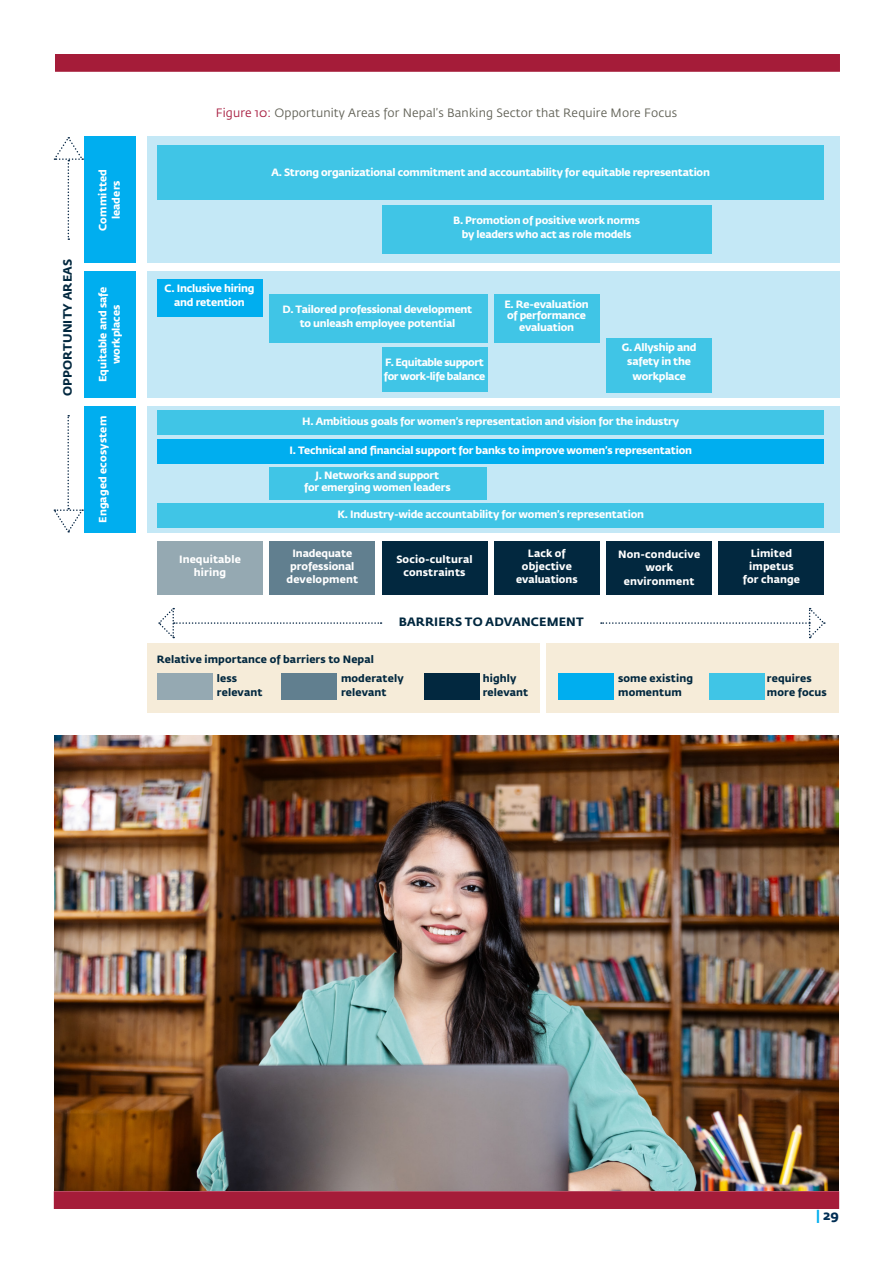
<style>
.page{position:relative;width:893px;height:1263px;background:#fff}
.page>*{position:absolute;margin:0;border:0;box-sizing:border-box;transform-origin:0 0}
.t1{font:700 13.5px "Fedra Sans Std";color:#002e54}
.Body{font:12px "Fedra Sans Std";letter-spacing:.015em;color:#626257}
.Body-2{font:700 12px "Fedra Sans Std";letter-spacing:.01em;color:#02283f}
.Body-3{font:700 10.5px/14.4px "Fedra Sans Std";letter-spacing:-.02em;color:#fff;text-align:center}
.Body-4{font:700 10.5px/13.2px "Fedra Sans Std";letter-spacing:.01em;color:#fff;text-align:center}
.Body-5{font:700 10.5px/13.2px "Fedra Sans Std";letter-spacing:.01em;color:#02283f}
.Body-6{font:700 10.5px/14.4px "Fedra Sans Std";letter-spacing:-.04em;color:#fff}
.s1{color:#a92042}
.s2{color:#00aeef}
</style>
<div class="page">
<div style="left:147px;top:643px;width:393px;height:69px;background:#f6ecd9"></div>
<div style="left:547px;top:643px;width:292px;height:69px;background:#f6ecd9"></div>
<div style="left:55px;top:54px;width:785px;height:18px;background:#a51c39"></div>
<svg style="left:158px;top:608px;width:224px;height:30px"></svg>
<svg style="left:601px;top:608px;width:224px;height:31px"></svg>
<svg style="left:54px;top:137px;width:29px;height:103px"></svg>
<svg style="left:53px;top:415px;width:30px;height:118px"></svg>
<div style="left:158px;top:541px;width:105px;height:54px;background:#95a9b2"></div>
<div style="left:158px;top:673px;width:55px;height:26px;background:#95a9b2"></div>
<div style="left:84px;top:406px;width:52px;height:126px;background:#00aeef"></div>
<div style="left:270px;top:541px;width:105px;height:54px;background:#617f8f"></div>
<div style="left:282px;top:673px;width:55px;height:26px;background:#617f8f"></div>
<div style="left:559px;top:673px;width:55px;height:26px;background:#00aeef"></div>
<div style="left:84px;top:271px;width:52px;height:127px;background:#00aeef"></div>
<div style="left:494px;top:541px;width:105px;height:54px;background:#02283f"></div>
<div style="left:382px;top:541px;width:105px;height:54px;background:#02283f"></div>
<div style="left:425px;top:673px;width:55px;height:26px;background:#02283f"></div>
<div style="left:709px;top:673px;width:55px;height:26px;background:#40c5e6"></div>
<div style="left:84px;top:136px;width:52px;height:127px;background:#00aeef"></div>
<div style="left:607px;top:541px;width:105px;height:54px;background:#02283f"></div>
<div style="left:719px;top:541px;width:105px;height:54px;background:#02283f"></div>
<div style="left:147px;top:136px;width:693px;height:127px;background:#c4e8f6"></div>
<div style="left:147px;top:271px;width:693px;height:126px;background:#c4e8f6"></div>
<div style="left:147px;top:406px;width:693px;height:126px;background:#c4e8f6"></div>
<div style="left:158px;top:503px;width:666px;height:25px;background:#40c5e6"></div>
<div style="left:158px;top:411px;width:666px;height:24px;background:#40c5e6"></div>
<div style="left:158px;top:439px;width:666px;height:25px;background:#00aeef"></div>
<div style="left:270px;top:467px;width:217px;height:33px;background:#40c5e6"></div>
<div style="left:158px;top:145px;width:666px;height:55px;background:#40c5e6"></div>
<div style="left:382px;top:205px;width:330px;height:49px;background:#40c5e6"></div>
<div style="left:157px;top:279px;width:106px;height:38px;background:#00aeef"></div>
<div style="left:269px;top:294px;width:218px;height:49px;background:#40c5e6"></div>
<div style="left:494px;top:294px;width:105px;height:49px;background:#40c5e6"></div>
<div style="left:382px;top:348px;width:105px;height:44px;background:#40c5e6"></div>
<div style="left:607px;top:338px;width:105px;height:55px;background:#40c5e6"></div>
<div style="left:54px;top:1191px;width:785px;height:18px;background:#a51c39"></div>
<img style="left:54px;top:735px;width:785px;height:456px">
<p class="Body-2" style="left:60px;top:396px;width:138px;rotate:-90deg">OPPORTUNITY AREAS</p>
<p class="Body-4" style="left:96px;top:231px;width:63px;rotate:-90deg">Committed leaders</p>
<p class="Body-3" style="left:96px;top:382px;width:97px;line-height:13.2px;rotate:-90deg">Equitable and safe workplaces</p>
<p class="Body-4" style="left:96px;top:523px;width:108px;rotate:-90deg">Engaged ecosystem</p>
<p class="Body" style="left:216px;top:106px;width:463px"><span class="s1">Figure 10:</span> Opportunity Areas for Nepal’s Banking Sector that Require More Focus</p>
<p class="Body-3" style="left:272px;top:165px;width:440px">A. Strong organizational commitment and accountability for equitable representation</p>
<p class="Body-3" style="left:165px;top:281px;width:91px">C. Inclusive hiring and retention</p>
<p class="Body-4" style="left:179px;top:552px;width:63px">Inequitable hiring</p>
<p class="Body-3" style="left:453px;top:213px;width:188px">B. Promotion of positive work norms by leaders who act as role models</p>
<p class="Body-3" style="left:282px;top:302px;width:191px">D. Tailored professional development to unleash employee potential</p>
<p class="Body-3" style="left:504px;top:298px;width:86px;line-height:11.4px">E. Re-evaluation of performance evaluation</p>
<p class="Body-6" style="left:384px;top:355px;width:103px">F. Equitable support for work-life balance</p>
<p class="Body-3" style="left:622px;top:340px;width:76px">G. Allyship and safety in the workplace</p>
<p class="Body-3" style="left:302px;top:414px;width:378px">H. Ambitious goals for women’s representation and vision for the industry</p>
<p class="Body-3" style="left:289px;top:443px;width:404px">I. Technical and financial support for banks to improve women’s representation</p>
<p class="Body-3" style="left:304px;top:470px;width:148px;line-height:11.4px">J. Networks and support<br>for emerging women leaders</p>
<p class="Body-3" style="left:337px;top:507px;width:308px">K. Industry-wide accountability for women’s representation</p>
<p class="Body-3" style="left:287px;top:547px;width:73px;line-height:13.2px">Inadequate professional development</p>
<p class="Body-4" style="left:396px;top:552px;width:78px">Socio-cultural constraints</p>
<p class="Body-4" style="left:516px;top:547px;width:63px">Lack of objective evaluations</p>
<p class="Body-4" style="left:618px;top:548px;width:83px">Non-conducive work environment</p>
<p class="Body-4" style="left:743px;top:547px;width:59px">Limited impetus for change</p>
<p class="Body-2" style="left:399px;top:614px;width:186px">BARRIERS TO ADVANCEMENT</p>
<p class="Body-5" style="left:157px;top:652px;width:219px">Relative importance of barriers to Nepal</p>
<p class="Body-5" style="left:341px;top:672px;width:64px">moderately relevant</p>
<p class="Body-5" style="left:618px;top:672px;width:76px">some existing momentum</p>
<p class="Body-5" style="left:483px;top:672px;width:47px">highly relevant</p>
<p class="Body-5" style="left:767px;top:672px;width:61px">requires more focus</p>
<p class="Body-5" style="left:217px;top:672px;width:47px">less relevant</p>
<p class="t1" style="left:816px;top:1206px;width:24px"><span class="s2">|</span> 29</p>
</div>
